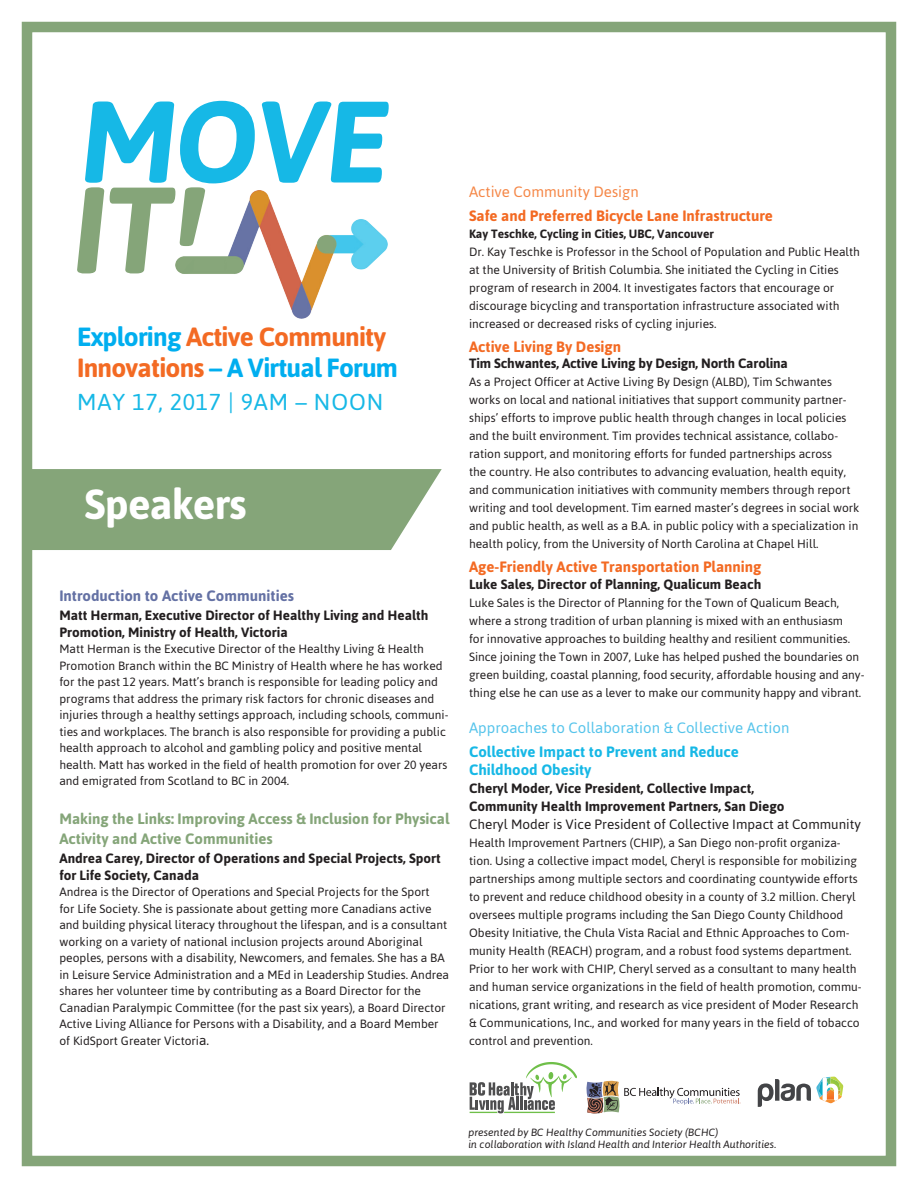
<style>
.page{position:relative;width:918px;height:1188px;background:#fff}
.page>*{position:absolute;margin:0;border:0;box-sizing:border-box;transform-origin:0 0}
.t1{font:italic 700 115.35px "Asap";color:#16b8e6}
.t2{font:700 42px "Asap";letter-spacing:-.02em;color:#fff}
.t3{font:700 26.25px "Asap";letter-spacing:-.03em;color:#00aeef}
.t4{font:700 26.25px "Asap";letter-spacing:-.03em;color:#f36a23}
.t5{font:22.95px "Asap";letter-spacing:.04em;color:#16b8e6}
.t6{font:700 15px "Asap";color:#f36a23}
.t7{font:700 15px/19.5px "Asap";color:#85a579}
.t8{font:700 15px/18px "Asap";color:#16b8e6}
.t9{font:15px "Asap";color:#56c4eb}
.t10{font:700 15px "Asap";color:#6471a4}
.t11{font:15px "Asap";color:#f58747}
.t12{font:700 13.5px/16.5px "Asap";color:#231f20}
.t13{font:13.5px "Asap";color:#231f20}
.t14{font:12px/18px "Asap";color:#231f20}
.t15{font:700 12px "Asap";color:#231f20}
.t16{font:italic 10.5px/12px "Asap";color:#231f20}
.s1{color:#00aeef}
.s2{color:#f36a23}
.s3{font-size:13.5px}
</style>
<div class="page">
<div style="left:22px;top:22px;width:874px;height:1144px;border:10px solid #85a579"></div>
<img style="left:181px;top:190px;width:207px;height:129px">
<svg style="left:77px;top:187px;width:128px;height:86px"></svg>
<svg style="left:28px;top:469px;width:414px;height:82px"></svg>
<svg style="left:758px;top:1077px;width:85px;height:30px"></svg>
<svg style="left:587px;top:1081px;width:154px;height:32px"></svg>
<svg style="left:470px;top:1062px;width:107px;height:51px"></svg>
<p class="t1" style="left:80px;top:65px;width:310px">MOVE</p>
<p class="t4" style="left:77px;top:319px;width:311px"><span class="s1">Exploring</span> Active Community</p>
<p class="t3" style="left:77px;top:351px;width:323px"><span class="s2">Innovations</span> – A Virtual Forum</p>
<p class="t5" style="left:77px;top:387px;width:308px">MAY 17, 2017 | 9AM – NOON</p>
<p class="t2" style="left:85px;top:476px;width:163px">Speakers</p>
<p class="t10" style="left:59px;top:585px;width:236px">Introduction to Active Communities</p>
<p class="t12" style="left:59px;top:607px;width:371px">Matt Herman, Executive Director of Healthy Living and Health<br>Promotion, Ministry of Health, Victoria</p>
<p class="t14" style="left:59px;top:640px;width:391px;line-height:16.5px">Matt Herman is the Executive Director of the Healthy Living &amp; Health Promotion Branch within the BC Ministry of Health where he has worked for the past 12 years. Matt’s branch is responsible for leading policy and programs that address the primary risk factors for chronic diseases and injuries through a healthy settings approach, including schools, communi&shy;ties and workplaces. The branch is also responsible for providing a public health approach to alcohol and gambling policy and positive mental health. Matt has worked in the field of health promotion for over 20 years and emigrated from Scotland to BC in 2004.</p>
<p class="t7" style="left:59px;top:809px;width:392px">Making the Links: Improving Access &amp; Inclusion for Physical<br>Activity and Active Communities</p>
<p class="t12" style="left:59px;top:850px;width:383px">Andrea Carey, Director of Operations and Special Projects, Sport for Life Society, Canada</p>
<p class="t14" style="left:59px;top:883px;width:391px;line-height:16.5px">Andrea is the Director of Operations and Special Projects for the Sport<br>for Life Society. She is passionate about getting more Canadians active and building physical literacy throughout the lifespan, and is a consultant working on a variety of national inclusion projects around Aboriginal peoples, persons with a disability, Newcomers, and females. She has a BA in Leisure Service Administration and a MEd in Leadership Studies. Andrea shares her volunteer time by contributing as a Board Director for the Canadian Paralympic Committee (for the past six years), a Board Director Active Living Alliance for Persons with a Disability, and a Board Member of KidSport Greater Victori<span class="s3">a.</span></p>
<p class="t11" style="left:469px;top:182px;width:171px">Active Community Design</p>
<p class="t6" style="left:469px;top:206px;width:305px">Safe and Preferred Bicycle Lane Infrastructure</p>
<p class="t15" style="left:469px;top:226px;width:246px">Kay Teschke, Cycling in Cities, UBC, Vancouver</p>
<p class="t14" style="left:469px;top:242px;width:392px">Dr. Kay Teschke is Professor in the School of Population and Public Health at the University of British Columbia. She initiated the Cycling in Cities program of research in 2004. It investigates factors that encourage or discourage bicycling and transportation infrastructure associated with increased or decreased risks of cycling injuries.</p>
<p class="t6" style="left:469px;top:337px;width:154px">Active Living By Design</p>
<p class="t12" style="left:469px;top:355px;width:320px">Tim Schwantes, Active Living by Design, North Carolina</p>
<p class="t14" style="left:469px;top:373px;width:392px">As a Project Officer at Active Living By Design (ALBD), Tim Schwantes works on local and national initiatives that support community partner&shy;ships’ efforts to improve public health through changes in local policies and the built environment. Tim provides technical assistance, collabo&shy;ration support, and monitoring efforts for funded partnerships across<br>the country. He also contributes to advancing evaluation, health equity, and communication initiatives with community members through report writing and tool development. Tim earned master’s degrees in social work and public health, as well as a B.A. in public policy with a specialization in health policy, from the University of North Carolina at Chapel Hill.</p>
<p class="t6" style="left:469px;top:557px;width:294px">Age-Friendly Active Transportation Planning</p>
<p class="t12" style="left:469px;top:575px;width:294px">Luke Sales, Director of Planning, Qualicum Beach</p>
<p class="t14" style="left:469px;top:593px;width:397px">Luke Sales is the Director of Planning for the Town of Qualicum Beach, where a strong tradition of urban planning is mixed with an enthusiasm<br>for innovative approaches to building healthy and resilient communities.<br>Since joining the Town in 2007, Luke has helped pushed the boundaries on green building, coastal planning, food security, affordable housing and any&shy;thing else he can use as a lever to make our community happy and vibrant.</p>
<p class="t9" style="left:469px;top:718px;width:322px">Approaches to Collaboration &amp; Collective Action</p>
<p class="t8" style="left:469px;top:742px;width:271px">Collective Impact to Prevent and Reduce<br>Childhood Obesity</p>
<p class="t12" style="left:469px;top:779px;width:317px;line-height:18px">Cheryl Moder, Vice President, Collective Impact,<br>Community Health Improvement Partners, San Diego</p>
<p class="t13" style="left:469px;top:815px;width:393px">Cheryl Moder is Vice President of Collective Impact at Community</p>
<p class="t14" style="left:469px;top:833px;width:394px">Health Improvement Partners (CHIP), a San Diego non-profit organiza&shy;tion. Using a collective impact model, Cheryl is responsible for mobilizing partnerships among multiple sectors and coordinating countywide efforts to prevent and reduce childhood obesity in a county of 3.2 million. Cheryl oversees multiple programs including the San Diego County Childhood Obesity Initiative, the Chula Vista Racial and Ethnic Approaches to Com&shy;munity Health (REACH) program, and a robust food systems department.<br>Prior to her work with CHIP, Cheryl served as a consultant to many health and human service organizations in the field of health promotion, commu&shy;nications, grant writing, and research as vice president of Moder Research &amp; Communications, Inc., and worked for many years in the field of tobacco control and prevention.</p>
<p class="t16" style="left:468px;top:1126px;width:309px">presented by BC Healthy Communities Society (BCHC)<br>in collaboration with Island Health and Interior Health Authorities.</p>
</div>
